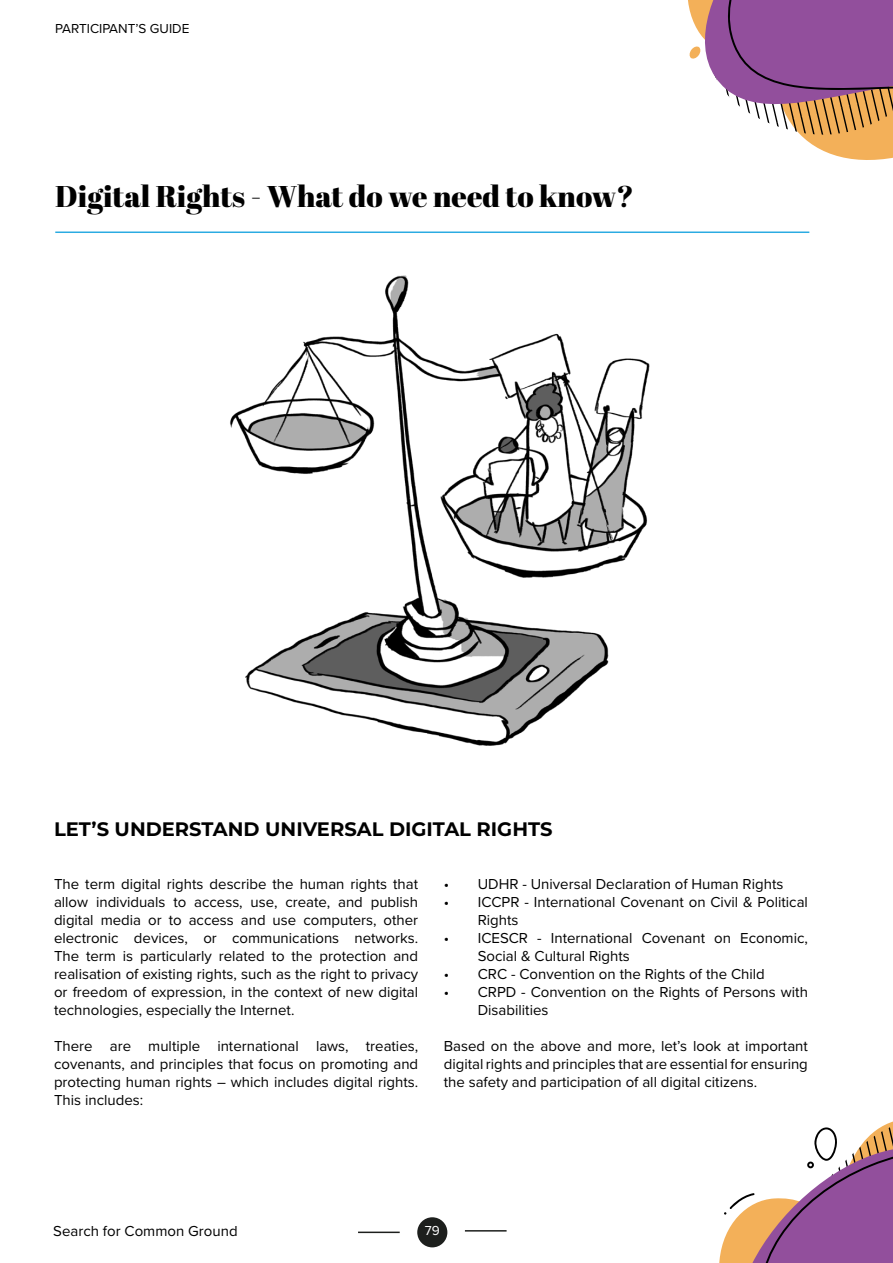
<style>
.page{position:relative;width:893px;height:1263px;background:#fff}
.page>*{position:absolute;margin:0;border:0;box-sizing:border-box;transform-origin:0 0}
.t1{font:30px "Abril Fatface";color:#000}
.t2{font:700 19.5px "Montserrat";color:#000}
.t3{font:15px/18px "Proxima Nova";color:#000;text-align:justify}
.t4{font:13.5px "Proxima Nova";color:#000}
.t5{font:13.5px "Proxima Nova";color:#fff}
</style>
<div class="page">
<div style="left:417px;top:1217px;width:30px;height:30px;background:#1d1f1d;border-radius:50%"></div>
<hr style="left:358px;top:1231px;width:42px;height:2px;background:#1d1f1d">
<hr style="left:465px;top:1230px;width:42px;height:1px;background:#1d1f1d">
<hr style="left:55px;top:231px;width:754px;height:2px;background:#2babe2">
<img style="left:131px;top:231px;width:600px;height:515px">
<svg style="left:688px;top:0;width:205px;height:160px"></svg>
<svg style="left:719px;top:1121px;width:174px;height:142px"></svg>
<p class="t4" style="left:55px;top:18px;width:136px">PARTICIPANT’S GUIDE</p>
<h1 class="t1" style="left:55px;top:176px;width:580px">Digital Rights - What do we need to know?</h1>
<h2 class="t2" style="left:54px;top:815px;width:500px">LET’S UNDERSTAND UNIVERSAL DIGITAL RIGHTS</h2>
<p class="t3" style="left:54px;top:874px;width:366px">The term digital rights describe the human rights that allow individuals to access, use, create, and publish digital media or to access and use computers, other electronic devices, or communications networks.<br>The term is particularly related to the protection and realisation of existing rights, such as the right to privacy or freedom of expression, in the context of new digital technologies, especially the Internet.</p>
<p class="t3" style="left:54px;top:1036px;width:366px">There are multiple international laws, treaties, covenants, and principles that focus on promoting and protecting human rights – which includes digital rights.<br>This includes:</p>
<p class="t3" style="left:444px;top:874px;width:341px">• UDHR - Universal Declaration of Human Rights</p>
<p class="t3" style="left:478px;top:892px;width:332px;text-indent:-34px">• ICCPR - International Covenant on Civil &amp; Political<br>Rights</p>
<p class="t3" style="left:478px;top:928px;width:332px;text-indent:-34px">• ICESCR - International Covenant on Economic,<br>Social &amp; Cultural Rights</p>
<p class="t3" style="left:444px;top:964px;width:323px">• CRC - Convention on the Rights of the Child</p>
<p class="t3" style="left:478px;top:982px;width:332px;text-indent:-34px">• CRPD - Convention on the Rights of Persons with<br>Disabilities</p>
<p class="t3" style="left:444px;top:1036px;width:366px">Based on the above and more, let’s look at important digital rights and principles that are essential for ensuring the safety and participation of all digital citizens.</p>
<p class="t3" style="left:53px;top:1221px;width:186px">Search for Common Ground</p>
<p class="t5" style="left:425px;top:1220px;width:16px">79</p>
</div>
